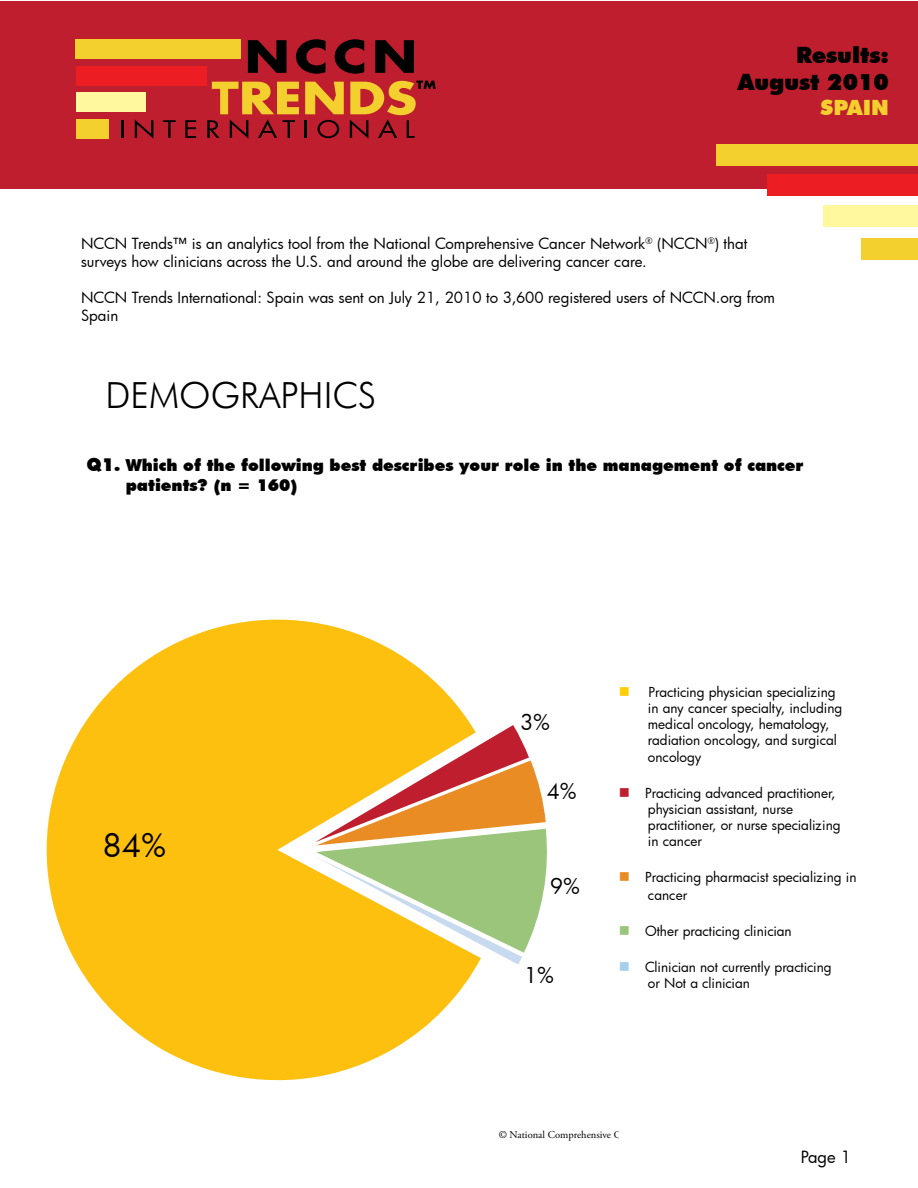
<style>
.page{position:relative;width:918px;height:1188px;background:#fff}
.page>*{position:absolute;margin:0;border:0;box-sizing:border-box;transform-origin:0 0}
.t1{font:300 36px "Futura BT";color:#000}
.t2{font:31.5px "Futura";color:#000}
.t3{font:900 22.5px/27px "Futura BT";color:#000;text-align:right}
.t4{font:21.15px "Futura";color:#000101}
.t5{font:900 21px "Futura BT";color:#f4d02f}
.t6{font:900 16.5px/19.8px "Futura BT";color:#000}
.t7{font:16.5px "Futura";color:#000}
.t8{font:15px/18px "Futura";color:#000}
.t9{font:13.5px/16.2px "Futura";color:#000}
.s1{font-size:18px}
.s2{color:#ffcd03}
.s3{color:#be1e2d}
.s4{color:#e98c24}
.s5{color:#9ac57b}
.s6{color:#a8ceed}
</style>
<div class="page">
<div style="left:0;top:1px;width:918px;height:188px;background:#be1e2d"></div>
<div style="left:767px;top:174px;width:151px;height:22px;background:#ed1d24"></div>
<div style="left:717px;top:145px;width:201px;height:21px;background:#f4d02f"></div>
<div style="left:824px;top:206px;width:94px;height:21px;background:#fff89f"></div>
<div style="left:862px;top:238px;width:56px;height:21px;background:#f4d02f"></div>
<div style="left:75px;top:39px;width:166px;height:20px;background:#f4d02f"></div>
<div style="left:76px;top:66px;width:131px;height:19px;background:#ed1d24"></div>
<div style="left:76px;top:92px;width:70px;height:19px;background:#fff89f"></div>
<div style="left:76px;top:119px;width:33px;height:19px;background:#f4d02f"></div>
<svg style="left:248px;top:40px;width:38px;height:33px"></svg>
<svg style="left:296px;top:39px;width:30px;height:35px"></svg>
<svg style="left:335px;top:39px;width:29px;height:35px"></svg>
<svg style="left:375px;top:40px;width:39px;height:33px"></svg>
<svg style="left:305px;top:82px;width:39px;height:32px"></svg>
<svg style="left:121px;top:120px;width:2px;height:18px"></svg>
<svg style="left:135px;top:119px;width:18px;height:19px"></svg>
<svg style="left:163px;top:120px;width:13px;height:18px"></svg>
<svg style="left:185px;top:120px;width:11px;height:18px"></svg>
<svg style="left:207px;top:82px;width:92px;height:57px"></svg>
<svg style="left:305px;top:120px;width:2px;height:18px"></svg>
<svg style="left:317px;top:120px;width:22px;height:18px"></svg>
<svg style="left:350px;top:81px;width:86px;height:58px"></svg>
<svg style="left:46px;top:619px;width:431px;height:462px;fill:#fec00f"></svg>
<svg style="left:315px;top:725px;width:232px;height:240px"></svg>
<h3 class="t3" style="left:738px;top:41px;width:152px">Results:<br>August 2010</h3>
<h3 class="t5" style="left:821px;top:94px;width:70px">Spain</h3>
<p class="t8" style="left:81px;top:235px;width:668px">NCCN Trends™ is an analytics tool from the National Comprehensive Cancer Network<sup>®</sup> (NCCN<sup>®</sup>) that surveys how clinicians across the U.S. and around the globe are delivering cancer care.</p>
<p class="t8" style="left:81px;top:289px;width:696px">NCCN Trends International: Spain was sent on July 21, 2010 to 3,600 registered users of NCCN.org from<br>Spain</p>
<h1 class="t1" style="left:106px;top:373px;width:272px">DEMOGRAPHICS</h1>
<p class="t6" style="left:126px;top:455px;width:679px;text-indent:-39px"><span class="s1">Q1.</span> Which of the following best describes your role in the management of cancer patients? (n = 160)</p>
<h2 class="t2" style="left:103px;top:824px;width:65px">84%</h2>
<h3 class="t4" style="left:520px;top:708px;width:31px">3%</h3>
<h3 class="t4" style="left:547px;top:777px;width:31px">4%</h3>
<h3 class="t4" style="left:550px;top:872px;width:31px">9%</h3>
<h3 class="t4" style="left:524px;top:961px;width:31px">1%</h3>
<p class="t9" style="left:648px;top:684px;width:196px;text-indent:-29px"><span class="s2">■</span> Practicing physician specializing in any cancer specialty, including medical oncology, hematology, radiation oncology, and surgical oncology</p>
<p class="t9" style="left:648px;top:784px;width:194px;text-indent:-29px"><span class="s3">■</span> Practicing advanced practitioner, physician assistant, nurse practitioner, or nurse specializing in cancer</p>
<p class="t9" style="left:648px;top:868px;width:210px;line-height:18px;text-indent:-29px"><span class="s4">■</span> Practicing pharmacist specializing in cancer</p>
<p class="t9" style="left:619px;top:923px;width:174px"><span class="s5">■</span> Other practicing clinician</p>
<p class="t9" style="left:648px;top:959px;width:185px;text-indent:-29px"><span class="s6">■</span> Clinician not currently practicing or Not a clinician</p>
<p class="t7" style="left:801px;top:1146px;width:52px">Page 1</p>
</div>
